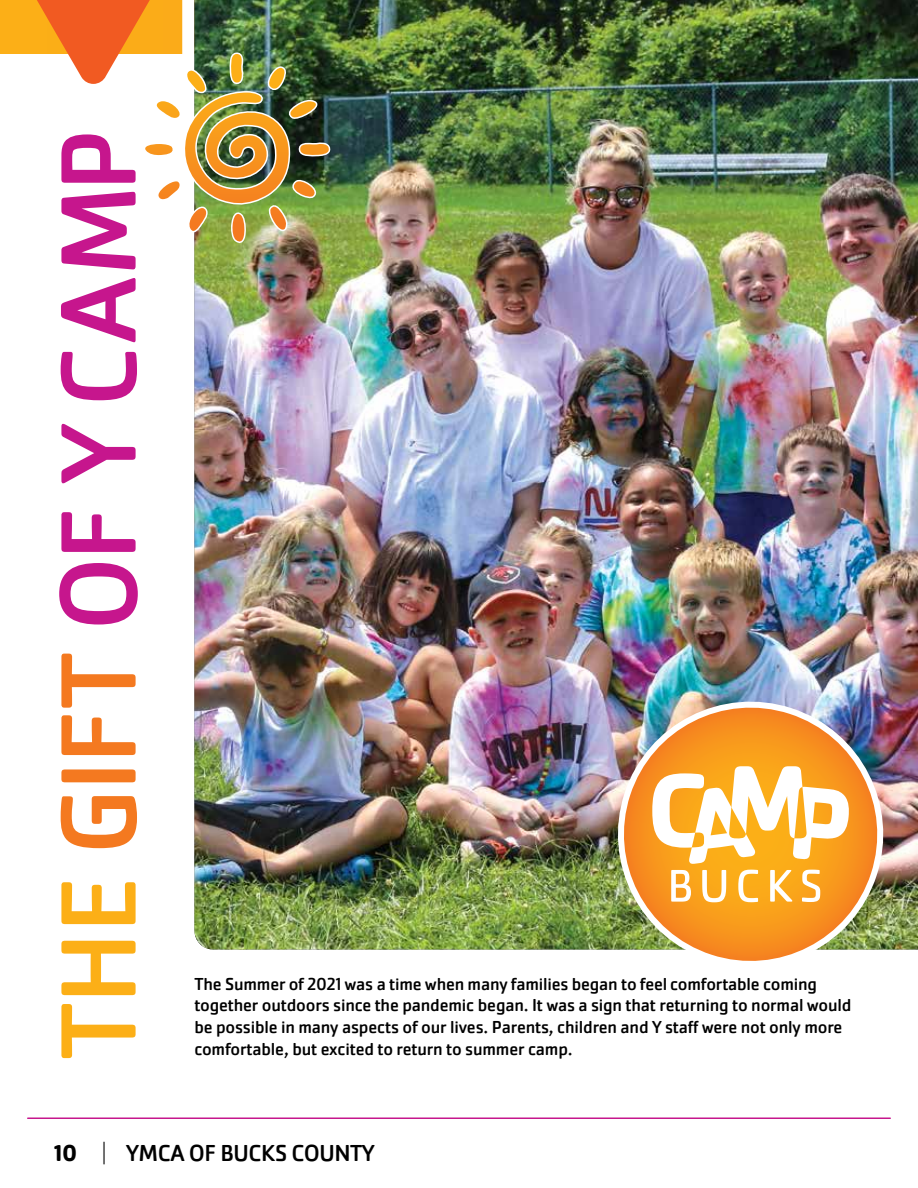
<style>
.page{position:relative;width:918px;height:1188px;background:#fff}
.page>*{position:absolute;margin:0;border:0;box-sizing:border-box;transform-origin:0 0}
.t1{font:111px "Cachet Pro";letter-spacing:-.01em;color:#c6168d}
.t2{font:24px "Cachet Pro";letter-spacing:-.02em;color:#000}
.t3{font:18px/21.6px "Cachet Pro";letter-spacing:-.01em;color:#000}
.s1{color:#fcaf17}
.s2{color:#f47920}
.s3{font-weight:700}
.s4{font-weight:200}
</style>
<div class="page">
<div style="left:0;top:0;width:918px;height:54px;background:#fcaf17"></div>
<img style="left:194px;top:0;width:724px;height:950px">
<img style="left:598px;top:681px;width:306px;height:280px">
<hr style="left:28px;top:1118px;width:862px;height:1px;background:#c6168d">
<img style="left:37px;top:0;width:295px;height:250px">
<svg style="left:671px;top:870px;width:20px;height:32px"></svg>
<svg style="left:702px;top:870px;width:24px;height:32px"></svg>
<svg style="left:738px;top:870px;width:20px;height:32px"></svg>
<svg style="left:770px;top:870px;width:22px;height:32px"></svg>
<svg style="left:802px;top:870px;width:18px;height:32px"></svg>
<svg style="left:652px;top:766px;width:197px;height:98px"></svg>
<h1 class="t1" style="left:34px;top:1059px;width:932px;rotate:-90deg"><span class="s1">THE</span> <span class="s2">GIFT</span> OF Y CAMP</h1>
<p class="t3" style="left:194px;top:973px;width:659px">The Summer of 2021 was a time when many families began to feel comfortable coming together outdoors since the pandemic began. It was a sign that returning to normal would be possible in many aspects of our lives. Parents, children and Y staff were not only more</p>
<p class="t3" style="left:194px;top:1038px;width:380px">comfortable, but excited to return to summer camp.</p>
<h2 class="t2" style="left:54px;top:1139px;width:322px"><span class="s3">10</span> <span class="s4">|</span> YMCA OF BUCKS COUNTY</h2>
</div>
